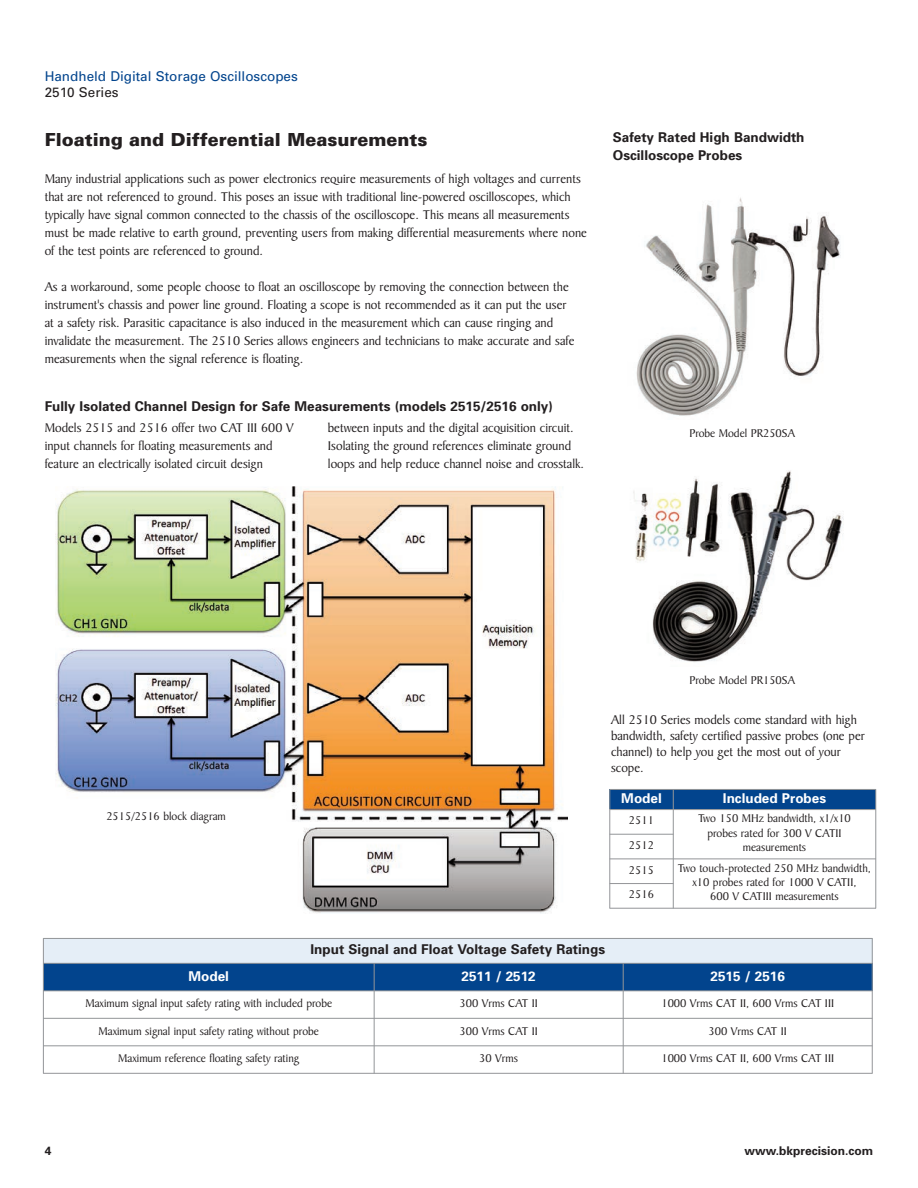
<style>
.page{position:relative;width:918px;height:1188px;background:#fff}
.page>*{position:absolute;margin:0;border:0;box-sizing:border-box;transform-origin:0 0}
.t1{font:900 18px "Univers";color:#231f20}
.t2{font:13.5px/18px "Baker Signet BT";color:#231f20}
.t3{font:700 13.5px/18px "Univers";color:#231f20}
.t4{font:700 13.5px "Univers";color:#fff}
.t5{font:13.5px "Univers";color:#02448d}
.t6{font:13.5px "Univers";color:#231f20}
.t7{font:12px/14.4px "Baker Signet BT";color:#231f20;text-align:center}
.t8{font:700 12px "Univers";color:#231f20}
</style>
<div class="page">
<div style="left:43px;top:938px;width:829px;height:25px;background:#e5eef7"></div>
<div style="left:43px;top:963px;width:331px;height:28px;background:#02448d"></div>
<div style="left:374px;top:963px;width:249px;height:28px;background:#02448d"></div>
<div style="left:623px;top:963px;width:249px;height:28px;background:#02448d"></div>
<hr style="left:43px;top:938px;width:1px;height:135px;background:#939598">
<hr style="left:374px;top:963px;width:1px;height:110px;background:#939598">
<hr style="left:623px;top:963px;width:1px;height:110px;background:#939598">
<hr style="left:872px;top:938px;width:1px;height:135px;background:#939598">
<hr style="left:43px;top:938px;width:829px;height:1px;background:#939598">
<hr style="left:43px;top:963px;width:829px;height:1px;background:#939598">
<hr style="left:43px;top:991px;width:829px;height:1px;background:#939598">
<hr style="left:43px;top:1018px;width:829px;height:1px;background:#939598">
<hr style="left:43px;top:1046px;width:829px;height:1px;background:#939598">
<hr style="left:43px;top:1073px;width:829px;height:1px;background:#939598">
<img style="left:55px;top:486px;width:513px;height:428px">
<img style="left:633px;top:470px;width:211px;height:192px">
<div style="left:610px;top:789px;width:63px;height:21px;background:#02448d"></div>
<div style="left:673px;top:789px;width:203px;height:21px;background:#02448d"></div>
<hr style="left:610px;top:789px;width:1px;height:119px;background:#939598">
<hr style="left:673px;top:789px;width:1px;height:119px;background:#939598">
<hr style="left:876px;top:789px;width:1px;height:119px;background:#939598">
<hr style="left:610px;top:789px;width:266px;height:1px;background:#939598">
<hr style="left:610px;top:809px;width:266px;height:1px;background:#939598">
<hr style="left:610px;top:834px;width:63px;height:1px;background:#939598">
<hr style="left:610px;top:859px;width:266px;height:1px;background:#939598">
<hr style="left:610px;top:883px;width:63px;height:1px;background:#939598">
<hr style="left:610px;top:908px;width:266px;height:1px;background:#939598">
<img style="left:636px;top:197px;width:205px;height:219px">
<p class="t5" style="left:45px;top:71px;width:255px">Handheld Digital Storage Oscilloscopes</p>
<p class="t6" style="left:45px;top:87px;width:75px">2510 Series</p>
<h1 class="t1" style="left:45px;top:133px;width:384px">Floating and Differential Measurements</h1>
<p class="t2" style="left:45px;top:172px;width:544px">Many industrial applications such as power electronics require measurements of high voltages and currents that are not referenced to ground. This poses an issue with traditional line-powered oscilloscopes, which typically have signal common connected to the chassis of the oscilloscope. This means all measurements must be made relative to earth ground, preventing users from making differential measurements where none of the test points are referenced to ground.</p>
<p class="t2" style="left:45px;top:280px;width:531px">As a workaround, some people choose to float an oscilloscope by removing the connection between the instrument's chassis and power line ground. Floating a scope is not recommended as it can put the user at a safety risk. Parasitic capacitance is also induced in the measurement which can cause ringing and invalidate the measurement. The 2510 Series allows engineers and technicians to make accurate and safe measurements when the signal reference is floating.</p>
<p class="t3" style="left:45px;top:399px;width:510px">Fully Isolated Channel Design for Safe Measurements (models 2515/2516 only)</p>
<p class="t2" style="left:45px;top:420px;width:251px">Models 2515 and 2516 offer two CAT III 600 V input channels for floating measurements and feature an electrically isolated circuit design</p>
<p class="t2" style="left:328px;top:420px;width:258px">between inputs and the digital acquisition circuit.<br>Isolating the ground references eliminate ground loops and help reduce channel noise and crosstalk.</p>
<p class="t3" style="left:613px;top:130px;width:193px">Safety Rated High Bandwidth<br>Oscilloscope Probes</p>
<p class="t7" style="left:689px;top:427px;width:107px">Probe Model PR250SA</p>
<p class="t7" style="left:106px;top:811px;width:121px">2515/2516 block diagram</p>
<p class="t7" style="left:689px;top:674px;width:107px">Probe Model PR150SA</p>
<p class="t2" style="left:611px;top:713px;width:255px;line-height:16.2px">All 2510 Series models come standard with high bandwidth, safety certified passive probes (one per channel) to help you get the most out of your scope.</p>
<p class="t4" style="left:621px;top:793px;width:42px">Model</p>
<p class="t4" style="left:723px;top:793px;width:105px">Included Probes</p>
<p class="t7" style="left:629px;top:815px;width:27px">2511</p>
<p class="t7" style="left:698px;top:813px;width:154px">Two 150 MHz bandwidth, x1/x10 probes rated for 300 V CATII</p>
<p class="t7" style="left:629px;top:839px;width:27px">2512</p>
<p class="t7" style="left:743px;top:841px;width:65px">measurements</p>
<p class="t7" style="left:629px;top:864px;width:27px">2515</p>
<p class="t7" style="left:678px;top:862px;width:195px">Two touch-protected 250 MHz bandwidth, x10 probes rated for 1000 V CATII,</p>
<p class="t7" style="left:629px;top:889px;width:27px">2516</p>
<p class="t7" style="left:710px;top:891px;width:130px">600 V CATIII measurements</p>
<p class="t3" style="left:311px;top:942px;width:296px">Input Signal and Float Voltage Safety Ratings</p>
<p class="t8" style="left:45px;top:1146px;width:8px">4</p>
<p class="t4" style="left:189px;top:971px;width:42px">Model</p>
<p class="t4" style="left:462px;top:971px;width:76px">2511 / 2512</p>
<p class="t4" style="left:711px;top:971px;width:76px">2515 / 2516</p>
<p class="t7" style="left:85px;top:997px;width:248px">Maximum signal input safety rating with included probe</p>
<p class="t7" style="left:459px;top:997px;width:80px">300 Vrms CAT II</p>
<p class="t7" style="left:661px;top:997px;width:174px">1000 Vrms CAT II, 600 Vrms CAT III</p>
<p class="t7" style="left:99px;top:1025px;width:222px">Maximum signal input safety rating without probe</p>
<p class="t7" style="left:459px;top:1025px;width:80px">300 Vrms CAT II</p>
<p class="t7" style="left:709px;top:1025px;width:80px">300 Vrms CAT II</p>
<p class="t7" style="left:118px;top:1052px;width:183px">Maximum reference floating safety rating</p>
<p class="t7" style="left:479px;top:1052px;width:40px">30 Vrms</p>
<p class="t7" style="left:661px;top:1052px;width:174px">1000 Vrms CAT II, 600 Vrms CAT III</p>
<p class="t8" style="left:745px;top:1146px;width:130px">www.bkprecision.com</p>
</div>
